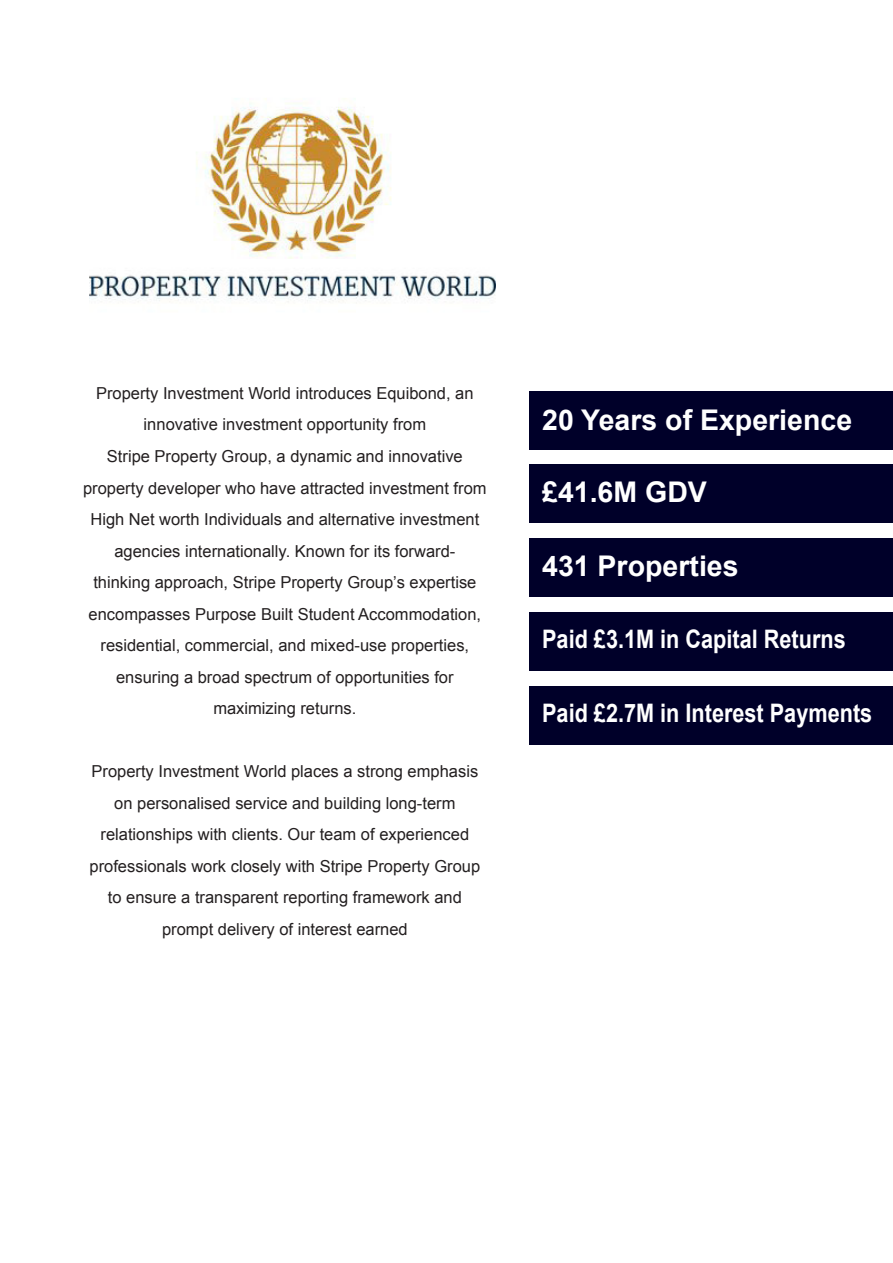
<style>
.page{position:relative;width:893px;height:1263px;background:#fff}
.page>*{position:absolute;margin:0;border:0;box-sizing:border-box;transform-origin:0 0}
.t1{font:700 28.5px "Arial";color:#fff}
.t2{font:700 25.5px "Arial";color:#fff;scale:.85 1}
.t3{font:16.5px/31.5px "Arial";color:#231f20;text-align:center}
</style>
<div class="page">
<div style="left:529px;top:391px;width:364px;height:59px;background:#000029"></div>
<div style="left:529px;top:464px;width:364px;height:59px;background:#000029"></div>
<div style="left:529px;top:538px;width:364px;height:58px;background:#000029"></div>
<div style="left:529px;top:612px;width:364px;height:59px;background:#000029"></div>
<div style="left:529px;top:686px;width:364px;height:59px;background:#000029"></div>
<img style="left:89px;top:98px;width:406px;height:204px">
<p class="t3" style="left:96px;top:378px;width:379px">Property Investment World introduces Equibond, an innovative investment opportunity from</p>
<p class="t3" style="left:83px;top:441px;width:405px">Stripe Property Group, a dynamic and innovative property developer who have attracted investment from High Net worth Individuals and alternative investment agencies internationally. Known for its forward-<br>thinking approach, Stripe Property Group’s expertise encompasses Purpose Built Student Accommodation, residential, commercial, and mixed-use properties, ensuring a broad spectrum of opportunities for maximizing returns.</p>
<p class="t3" style="left:90px;top:756px;width:392px">Property Investment World places a strong emphasis on personalised service and building long-term relationships with clients. Our team of experienced professionals work closely with Stripe Property Group to ensure a transparent reporting framework and prompt delivery of interest earned</p>
<p class="t1" style="left:542px;top:401px;width:311px">20 Years of Experience</p>
<p class="t1" style="left:542px;top:473px;width:166px">£41.6M GDV</p>
<p class="t1" style="left:542px;top:547px;width:198px">431 Properties</p>
<p class="t2" style="left:542px;top:622px;width:359px">Paid £3.1M in Capital Returns</p>
<p class="t2" style="left:542px;top:696px;width:390px">Paid £2.7M in Interest Payments</p>
</div>
